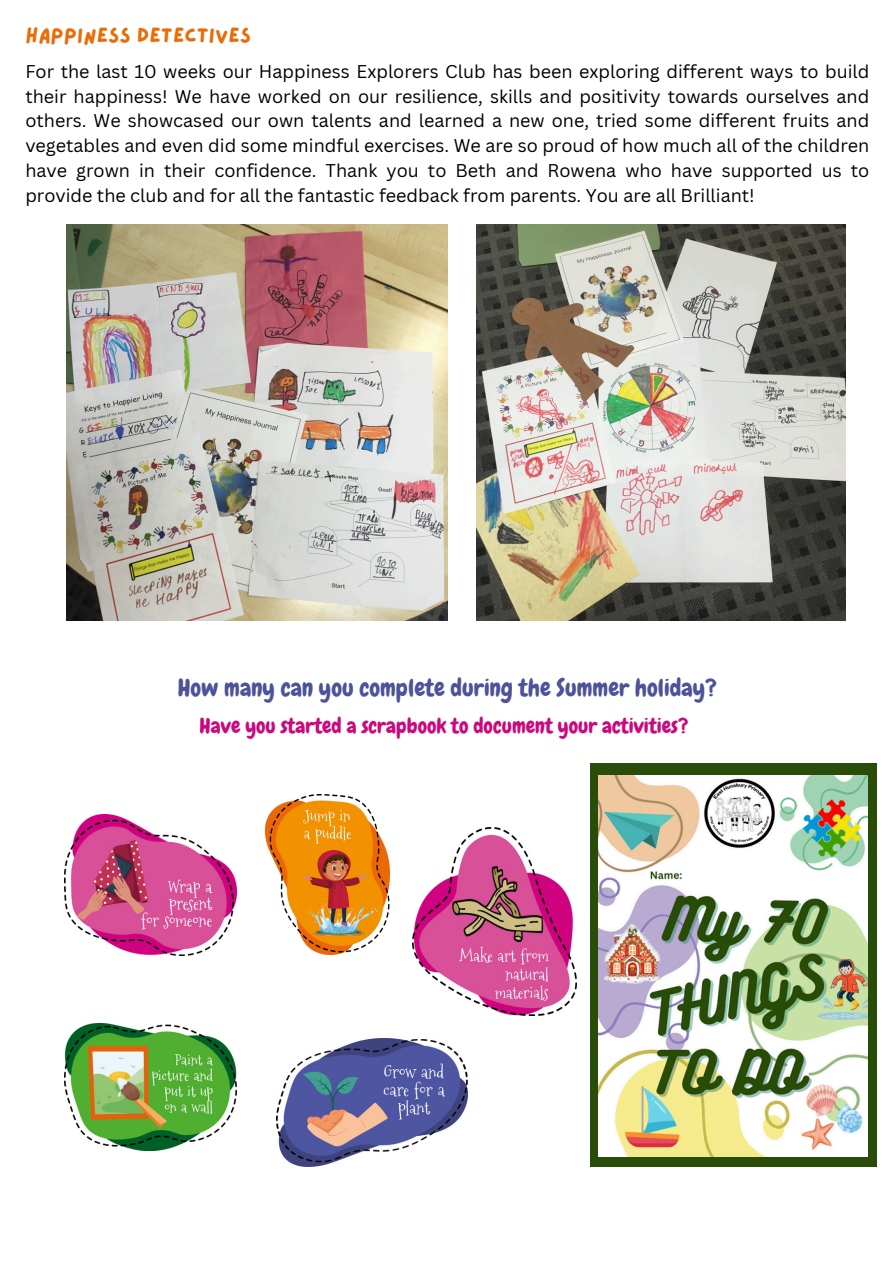
<style>
.page{position:relative;width:894px;height:1264px;background:#fff}
.page>*{position:absolute;margin:0;border:0;box-sizing:border-box;transform-origin:0 0}
.t1{font:24px "Chewy";color:#4c539b}
.t2{font:21px "Chewy";color:#cb097d}
.t3{font:21px "Lazydog";color:#e96c06}
.t4{font:18px/24.8px "Canva Sans";color:#000;text-align:justify}
</style>
<div class="page">
<div style="left:590px;top:762px;width:286px;height:404px;background:#2a4c09"></div>
<img style="left:598px;top:775px;width:269px;height:381px">
<img style="left:265px;top:794px;width:124px;height:160px">
<img style="left:412px;top:827px;width:164px;height:188px">
<img style="left:276px;top:1038px;width:191px;height:128px">
<img style="left:64px;top:1023px;width:172px;height:127px">
<img style="left:64px;top:814px;width:172px;height:141px">
<img style="left:66px;top:224px;width:381px;height:396px">
<img style="left:476px;top:224px;width:369px;height:396px">
<p class="t3" style="left:25px;top:26px;width:227px">Happiness detectives</p>
<p class="t4" style="left:25px;top:59px;width:845px">For the last 10 weeks our Happiness Explorers Club has been exploring different ways to build their happiness! We have worked on our resilience, skills and positivity towards ourselves and others. We showcased our own talents and learned a new one, tried some different fruits and vegetables and even did some mindful exercises. We are so proud of how much all of the children have grown in their confidence. Thank you to Beth and Rowena who have supported us to provide the club and for all the fantastic feedback from parents. You are all Brilliant!</p>
<p class="t1" style="left:178px;top:672px;width:540px">How many can you complete during the Summer holiday?</p>
<p class="t2" style="left:199px;top:712px;width:490px">Have you started a scrapbook to document your activities?</p>
</div>
